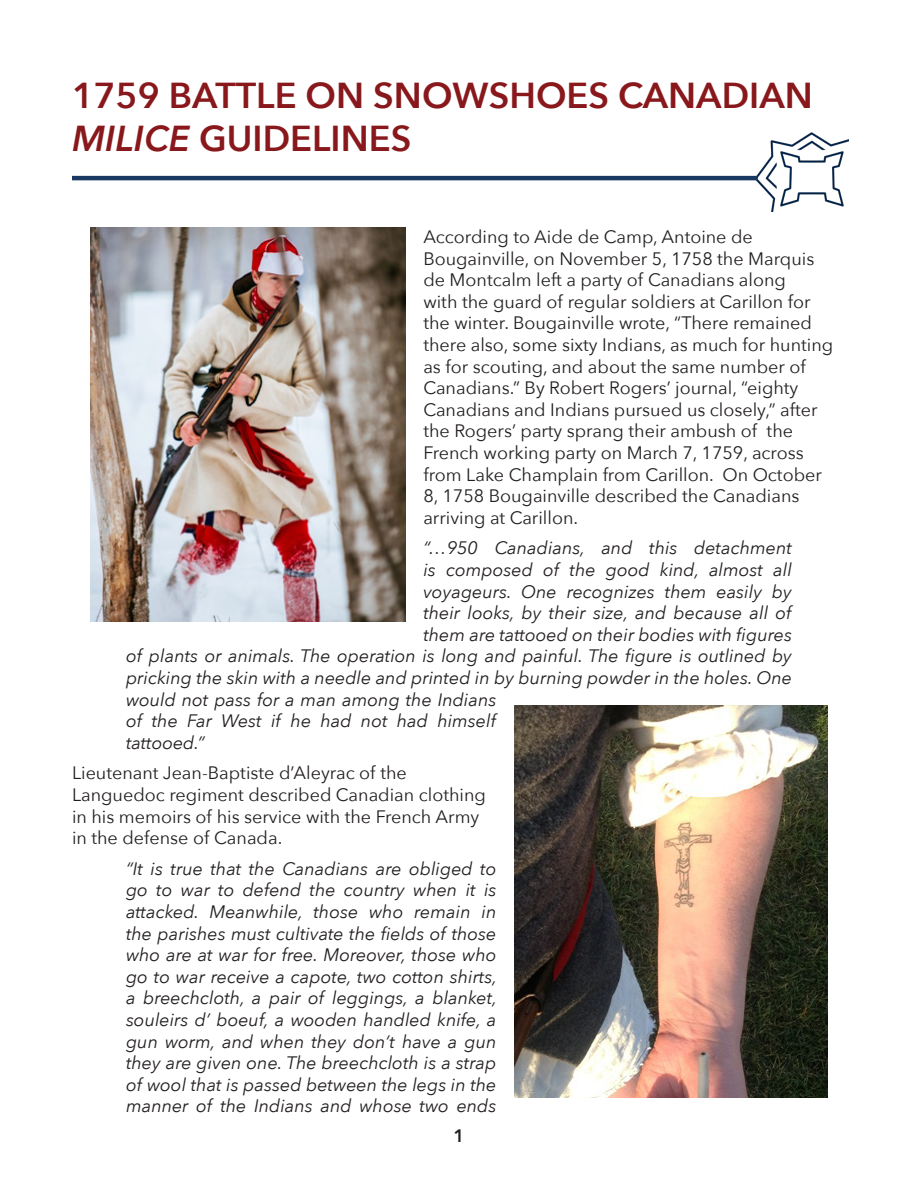
<style>
.page{position:relative;width:918px;height:1188px;background:#fff}
.page>*{position:absolute;margin:0;border:0;box-sizing:border-box;transform-origin:0 0}
.Body_1{font:600 36px/43.2px "Avenir Next";color:#88181b}
.Body_1-2{font:italic 18px/21.6px "Avenir Next";color:#231f20;text-align:justify}
.Body_1-3{font:18px/21.6px "Avenir Next";color:#231f20}
.t1{font:600 18px "Avenir Next";color:#231f20}
.s1{font-style:italic}
</style>
<div class="page">
<img style="left:755px;top:132px;width:94px;height:79px">
<hr style="left:72px;top:176px;width:686px;height:4px;background:#193962">
<img style="left:90px;top:227px;width:315px;height:395px">
<img style="left:514px;top:705px;width:314px;height:392px">
<p class="Body_1" style="left:72px;top:73px;width:742px">1759 BATTLE ON SNOWSHOES CANADIAN<br><span class="s1">MILICE</span> GUIDELINES</p>
<p class="Body_1-3" style="left:423px;top:225px;width:411px">According to Aide de Camp, Antoine de Bougainville, on November 5, 1758 the Marquis de Montcalm left a party of Canadians along<br>with the guard of regular soldiers at Carillon for the winter. Bougainville wrote, “There remained there also, some sixty Indians, as much for hunting as for scouting, and about the same number of Canadians.” By Robert Rogers’ journal, “eighty Canadians and Indians pursued us closely,” after the Rogers’ party sprang their ambush of the French working party on March 7, 1759, across from Lake Champlain from Carillon. On October 8, 1758 Bougainville described the Canadians arriving at Carillon.</p>
<p class="Body_1-2" style="left:423px;top:537px;width:370px">“…950 Canadians, and this detachment</p>
<p class="Body_1-2" style="left:423px;top:558px;width:370px">is composed of the good kind, almost all</p>
<p class="Body_1-2" style="left:423px;top:580px;width:370px">voyageurs. One recognizes them easily by</p>
<p class="Body_1-2" style="left:423px;top:601px;width:370px">their looks, by their size, and because all of</p>
<p class="Body_1-2" style="left:423px;top:623px;width:370px">them are tattooed on their bodies with figures</p>
<p class="Body_1-2" style="left:126px;top:645px;width:668px">of plants or animals. The operation is long and painful. The figure is outlined by</p>
<p class="Body_1-2" style="left:126px;top:666px;width:668px">pricking the skin with a needle and printed in by burning powder in the holes. One</p>
<p class="Body_1-2" style="left:126px;top:688px;width:372px">would not pass for a man among the Indians</p>
<p class="Body_1-2" style="left:126px;top:709px;width:372px">of the Far West if he had not had himself</p>
<p class="Body_1-2" style="left:126px;top:731px;width:80px">tattooed.”</p>
<p class="Body_1-3" style="left:72px;top:762px;width:415px">Lieutenant Jean-Baptiste d’Aleyrac of the Languedoc regiment described Canadian clothing in his memoirs of his service with the French Army in the defense of Canada.</p>
<p class="Body_1-2" style="left:126px;top:857px;width:373px">“It is true that the Canadians are obliged to go to war to defend the country when it is attacked. Meanwhile, those who remain in the parishes must cultivate the fields of those who are at war for free. Moreover, those who go to war receive a capote, two cotton shirts, a breechcloth, a pair of leggings, a blanket, souleirs d’ boeuf, a wooden handled knife, a gun worm, and when they don’t have a gun they are given one. The breechcloth is a strap of wool that is passed between the legs in the manner of the Indians and whose two ends</p>
<p class="t1" style="left:454px;top:1120px;width:12px">1</p>
</div>
